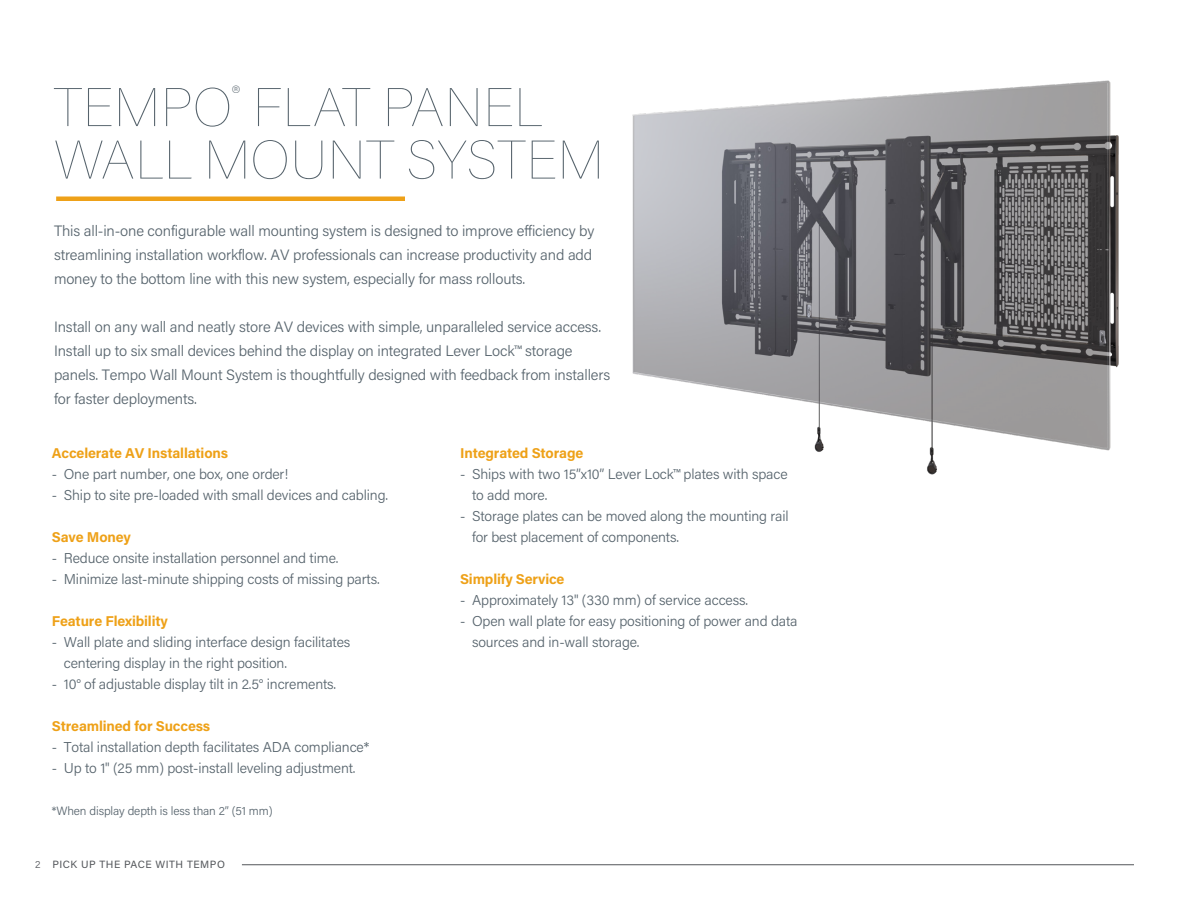
<style>
.page{position:relative;width:1188px;height:918px;background:#fff}
.page>*{position:absolute;margin:0;border:0;box-sizing:border-box;transform-origin:0 0}
.t1{font:100 54px "Acumin Pro";letter-spacing:.015em;color:#56636c}
.t2{font:300 15px/24px "Acumin Pro";letter-spacing:-.01em;color:#56636c}
.Product_Header_Left{font:300 14.25px/21px "Acumin Pro";letter-spacing:-.01em;color:#56636c}
.Product_Header_Left-2{font:700 14.25px "Acumin Pro";letter-spacing:-.01em;color:#eea118}
.Product_Header_Left-3{font:300 12px "Acumin Pro";letter-spacing:-.01em;color:#56636c}
.t3{font:10.5px "Acumin Pro";letter-spacing:.05em;color:#53565a}
.s1{font-weight:300}
</style>
<div class="page">
<hr style="left:242px;top:864px;width:892px;height:1px;background:#53565a">
<img style="left:632px;top:80px;width:487px;height:395px">
<div style="left:56px;top:196px;width:349px;height:5px;background:#eea118"></div>
<p class="t1" style="left:54px;top:70px;width:489px">TEMPO<sup>®</sup> FLAT PANEL</p>
<p class="t1" style="left:54px;top:123px;width:551px">WALL MOUNT SYSTEM</p>
<p class="t2" style="left:54px;top:219px;width:542px">This all-in-one configurable wall mounting system is designed to improve efficiency by streamlining installation workflow. AV professionals can increase productivity and add money to the bottom line with this new system, especially for mass rollouts.</p>
<p class="t2" style="left:54px;top:315px;width:558px">Install on any wall and neatly store AV devices with simple, unparalleled service access.<br>Install up to six small devices behind the display on integrated Lever Lock™ storage panels. Tempo Wall Mount System is thoughtfully designed with feedback from installers for faster deployments.</p>
<p class="Product_Header_Left-2" style="left:52px;top:443px;width:178px">Accelerate AV Installations</p>
<p class="Product_Header_Left" style="left:52px;top:463px;width:238px">- One part number, one box, one order!</p>
<p class="Product_Header_Left" style="left:52px;top:484px;width:338px">- Ship to site pre-loaded with small devices and cabling.</p>
<p class="Product_Header_Left-2" style="left:52px;top:527px;width:81px">Save Money</p>
<p class="Product_Header_Left" style="left:52px;top:547px;width:288px">- Reduce onsite installation personnel and time.</p>
<p class="Product_Header_Left" style="left:52px;top:568px;width:329px">- Minimize last-minute shipping costs of missing parts.</p>
<p class="Product_Header_Left-2" style="left:52px;top:611px;width:118px">Feature Flexibility</p>
<p class="Product_Header_Left" style="left:64px;top:631px;width:288px;text-indent:-12px">- Wall plate and sliding interface design facilitates centering display in the right position.</p>
<p class="Product_Header_Left" style="left:52px;top:673px;width:286px">- 10° of adjustable display tilt in 2.5° increments.</p>
<p class="Product_Header_Left-2" style="left:52px;top:716px;width:160px">Streamlined for Success</p>
<p class="Product_Header_Left" style="left:52px;top:736px;width:319px">- Total installation depth facilitates ADA compliance*</p>
<p class="Product_Header_Left" style="left:52px;top:757px;width:305px">- Up to 1" (25 mm) post-install leveling adjustment.</p>
<p class="Product_Header_Left-3" style="left:52px;top:802px;width:222px">*When display depth is less than 2” (51 mm)</p>
<p class="t3" style="left:35px;top:857px;width:191px"><span class="s1">2</span> PICK UP THE PACE WITH TEMPO</p>
<p class="Product_Header_Left-2" style="left:460px;top:443px;width:125px">Integrated Storage</p>
<p class="Product_Header_Left" style="left:472px;top:463px;width:317px;text-indent:-12px">- Ships with two 15”x10” Lever Lock™ plates with space to add more.</p>
<p class="Product_Header_Left" style="left:472px;top:505px;width:318px;text-indent:-12px">- Storage plates can be moved along the mounting rail for best placement of components.</p>
<p class="Product_Header_Left-2" style="left:460px;top:569px;width:106px">Simplify Service</p>
<p class="Product_Header_Left" style="left:460px;top:589px;width:290px">- Approximately 13" (330 mm) of service access.</p>
<p class="Product_Header_Left" style="left:472px;top:610px;width:327px;text-indent:-12px">- Open wall plate for easy positioning of power and data sources and in-wall storage.</p>
</div>
